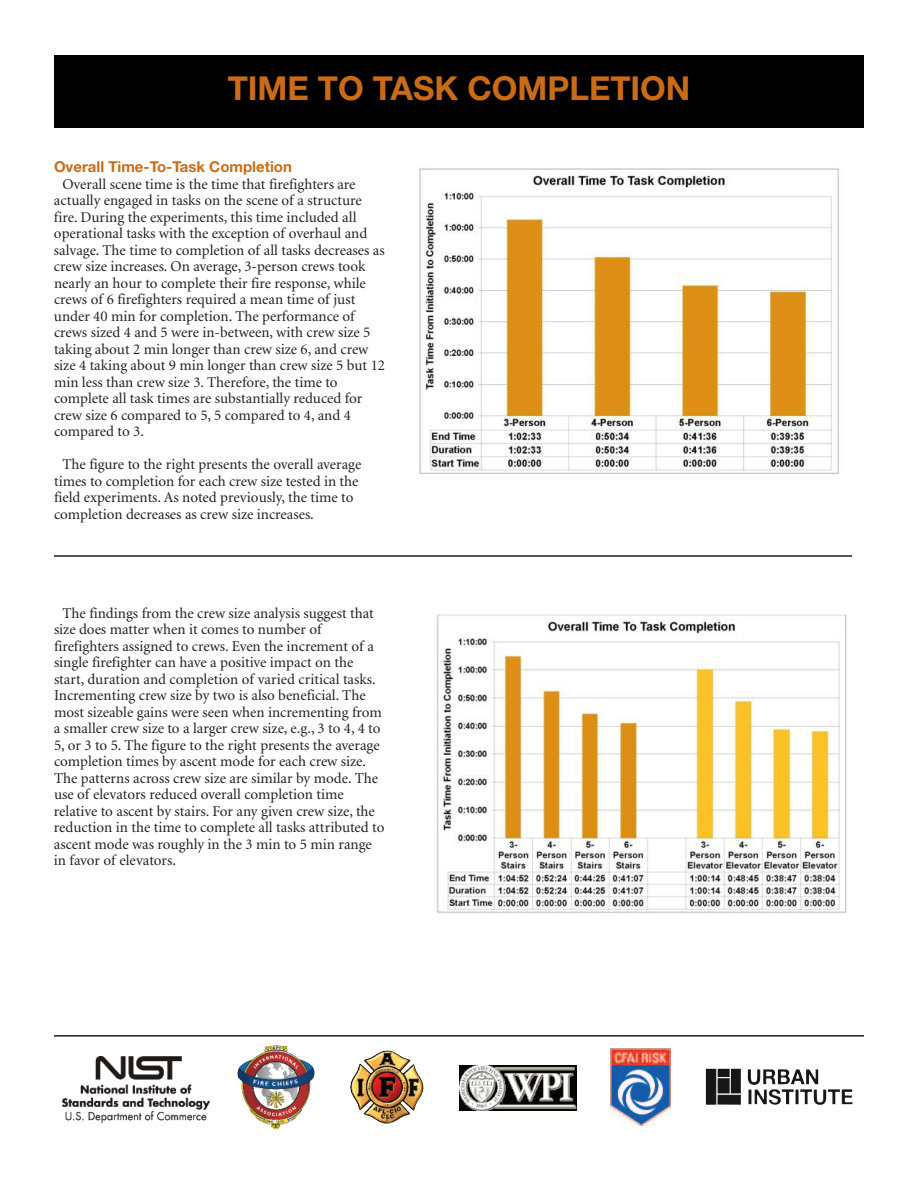
<style>
.page{position:relative;width:918px;height:1188px;background:#fff}
.page>*{position:absolute;margin:0;border:0;box-sizing:border-box;transform-origin:0 0}
.t1{font:700 33px "Helvetica Neue";color:#ca6c17}
.t2{font:15px/16.5px "Minion";color:#231f20}
.t3{font:700 15px "Helvetica Neue";color:#ca6c17}
</style>
<div class="page">
<div style="left:54px;top:56px;width:810px;height:72px;background:#000001"></div>
<img style="left:419px;top:168px;width:421px;height:306px">
<img style="left:437px;top:614px;width:410px;height:300px">
<hr style="left:54px;top:555px;width:798px;height:2px;background:#231f20">
<hr style="left:54px;top:1035px;width:810px;height:2px;background:#231f20">
<img style="left:611px;top:1048px;width:60px;height:78px">
<img style="left:62px;top:1057px;width:148px;height:65px">
<img style="left:259px;top:1066px;width:56px;height:63px">
<img style="left:459px;top:1065px;width:118px;height:45px">
<img style="left:350px;top:1051px;width:73px;height:73px">
<img style="left:706px;top:1068px;width:147px;height:37px">
<h1 class="t1" style="left:228px;top:77px;width:464px">TIME TO TASK COMPLETION</h1>
<p class="t3" style="left:54px;top:162px;width:239px">Overall Time-To-Task Completion</p>
<p class="t2" style="left:54px;top:177px;width:333px;text-indent:9px">Overall scene time is the time that firefighters are actually engaged in tasks on the scene of a structure fire. During the experiments, this time included all operational tasks with the exception of overhaul and salvage. The time to completion of all tasks decreases as crew size increases. On average, 3-person crews took nearly an hour to complete their fire response, while crews of 6 firefighters required a mean time of just under 40 min for completion. The performance of crews sized 4 and 5 were in-between, with crew size 5 taking about 2 min longer than crew size 6, and crew size 4 taking about 9 min longer than crew size 5 but 12 min less than crew size 3. Therefore, the time to complete all task times are substantially reduced for crew size 6 compared to 5, 5 compared to 4, and 4 compared to 3.</p>
<p class="t2" style="left:54px;top:457px;width:309px;text-indent:9px">The figure to the right presents the overall average times to completion for each crew size tested in the field experiments. As noted previously, the time to completion decreases as crew size increases.</p>
<p class="t2" style="left:54px;top:606px;width:332px;text-indent:9px">The findings from the crew size analysis suggest that size does matter when it comes to number of firefighters assigned to crews. Even the increment of a single firefighter can have a positive impact on the start, duration and completion of varied critical tasks.<br>Incrementing crew size by two is also beneficial. The most sizeable gains were seen when incrementing from a smaller crew size to a larger crew size, e.g., 3 to 4, 4 to 5, or 3 to 5. The figure to the right presents the average completion times by ascent mode for each crew size.<br>The patterns across crew size are similar by mode. The use of elevators reduced overall completion time relative to ascent by stairs. For any given crew size, the reduction in the time to complete all tasks attributed to ascent mode was roughly in the 3 min to 5 min range in favor of elevators.</p>
</div>
